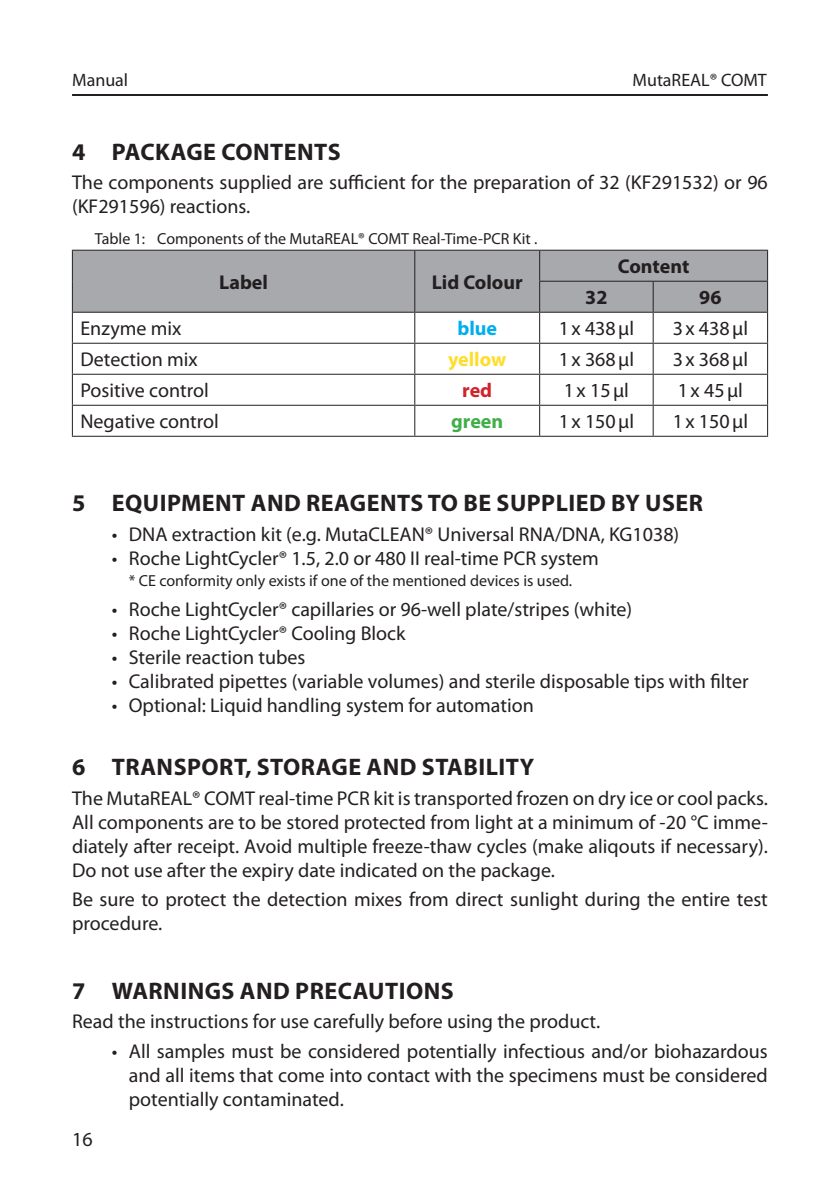
<style>
.page{position:relative;width:840px;height:1191px;background:#fff}
.page>*{position:absolute;margin:0;border:0;box-sizing:border-box;transform-origin:0 0}
.Überschrift_Englisch_E{font:700 24px "Myriad Pro";letter-spacing:.02em;color:#231f20}
.Fließtext_E{font:20px/24px "Myriad Pro";color:#231f20}
.Tabellenkörper_E{font:20px "Myriad Pro";color:#231f20}
.Tabellenüberschrift_E{font:700 20px "Myriad Pro";color:#231f20}
.Tabellenkörper_E-2{font:700 20px "Myriad Pro";color:#ffdd2b}
.Tabellenkörper_E-3{font:700 20px "Myriad Pro";color:#40ae49}
.Tabellenkörper_E-4{font:700 20px "Myriad Pro";color:#00aeef}
.Tabellenkörper_E-5{font:700 20px "Myriad Pro";color:#d1232a}
.t1{font:18px "Myriad Pro";color:#231f20}
.Anmerkung_mit_Stern_E{font:16px "Myriad Pro";color:#231f20}
.Tabellenüberschrift_E-2{font:16px "Myriad Pro";color:#231f20}
</style>
<div class="page">
<hr style="left:72px;top:94px;width:695px;height:2px;background:#231f20">
<div style="left:73px;top:251px;width:693px;height:61px;background:#a8a9ad"></div>
<hr style="left:72px;top:250px;width:342px;height:1px;background:#231f20">
<hr style="left:72px;top:251px;width:1px;height:30px;background:#231f20">
<hr style="left:414px;top:250px;width:125px;height:1px;background:#231f20">
<hr style="left:414px;top:251px;width:1px;height:30px;background:#231f20">
<hr style="left:539px;top:250px;width:113px;height:1px;background:#231f20">
<hr style="left:539px;top:251px;width:1px;height:30px;background:#231f20">
<hr style="left:652px;top:250px;width:115px;height:1px;background:#231f20">
<hr style="left:766px;top:251px;width:1px;height:30px;background:#231f20">
<hr style="left:72px;top:281px;width:1px;height:31px;background:#231f20">
<hr style="left:414px;top:281px;width:1px;height:31px;background:#231f20">
<hr style="left:539px;top:281px;width:113px;height:1px;background:#231f20">
<hr style="left:539px;top:282px;width:1px;height:30px;background:#231f20">
<hr style="left:652px;top:281px;width:115px;height:1px;background:#231f20">
<hr style="left:652px;top:282px;width:1px;height:30px;background:#231f20">
<hr style="left:766px;top:282px;width:1px;height:30px;background:#231f20">
<hr style="left:72px;top:312px;width:342px;height:1px;background:#231f20">
<hr style="left:72px;top:313px;width:1px;height:30px;background:#231f20">
<hr style="left:414px;top:312px;width:125px;height:1px;background:#231f20">
<hr style="left:414px;top:313px;width:1px;height:30px;background:#231f20">
<hr style="left:539px;top:312px;width:113px;height:1px;background:#231f20">
<hr style="left:539px;top:313px;width:1px;height:30px;background:#231f20">
<hr style="left:652px;top:312px;width:115px;height:1px;background:#231f20">
<hr style="left:652px;top:313px;width:1px;height:30px;background:#231f20">
<hr style="left:766px;top:313px;width:1px;height:30px;background:#231f20">
<hr style="left:72px;top:343px;width:342px;height:1px;background:#231f20">
<hr style="left:72px;top:344px;width:1px;height:30px;background:#231f20">
<hr style="left:414px;top:343px;width:125px;height:1px;background:#231f20">
<hr style="left:414px;top:344px;width:1px;height:30px;background:#231f20">
<hr style="left:539px;top:343px;width:113px;height:1px;background:#231f20">
<hr style="left:539px;top:344px;width:1px;height:30px;background:#231f20">
<hr style="left:652px;top:343px;width:115px;height:1px;background:#231f20">
<hr style="left:652px;top:344px;width:1px;height:30px;background:#231f20">
<hr style="left:766px;top:344px;width:1px;height:30px;background:#231f20">
<hr style="left:72px;top:374px;width:342px;height:1px;background:#231f20">
<hr style="left:72px;top:375px;width:1px;height:30px;background:#231f20">
<hr style="left:414px;top:374px;width:125px;height:1px;background:#231f20">
<hr style="left:414px;top:375px;width:1px;height:30px;background:#231f20">
<hr style="left:539px;top:374px;width:113px;height:1px;background:#231f20">
<hr style="left:539px;top:375px;width:1px;height:30px;background:#231f20">
<hr style="left:652px;top:374px;width:115px;height:1px;background:#231f20">
<hr style="left:652px;top:375px;width:1px;height:30px;background:#231f20">
<hr style="left:766px;top:375px;width:1px;height:30px;background:#231f20">
<hr style="left:72px;top:405px;width:342px;height:1px;background:#231f20">
<hr style="left:72px;top:406px;width:1px;height:30px;background:#231f20">
<hr style="left:414px;top:405px;width:125px;height:1px;background:#231f20">
<hr style="left:414px;top:406px;width:1px;height:30px;background:#231f20">
<hr style="left:539px;top:405px;width:113px;height:1px;background:#231f20">
<hr style="left:539px;top:406px;width:1px;height:30px;background:#231f20">
<hr style="left:652px;top:405px;width:115px;height:1px;background:#231f20">
<hr style="left:652px;top:406px;width:1px;height:30px;background:#231f20">
<hr style="left:766px;top:406px;width:1px;height:30px;background:#231f20">
<hr style="left:72px;top:436px;width:342px;height:1px;background:#231f20">
<hr style="left:414px;top:436px;width:125px;height:1px;background:#231f20">
<hr style="left:539px;top:436px;width:113px;height:1px;background:#231f20">
<hr style="left:652px;top:436px;width:115px;height:1px;background:#231f20">
<p class="t1" style="left:72px;top:68px;width:58px">Manual</p>
<p class="t1" style="left:632px;top:68px;width:136px">MutaREAL® COMT</p>
<p class="Überschrift_Englisch_E" style="left:72px;top:138px;width:270px">4 PACKAGE CONTENTS</p>
<p class="Fließtext_E" style="left:72px;top:170px;width:697px">The components supplied are sufficient for the preparation of 32 (KF291532) or 96 (KF291596) reactions.</p>
<p class="Tabellenüberschrift_E-2" style="left:95px;top:229px;width:444px">Table 1: Components of the MutaREAL® COMT Real-Time-PCR Kit .</p>
<p class="Tabellenüberschrift_E" style="left:219px;top:271px;width:50px">Label</p>
<p class="Tabellenüberschrift_E" style="left:431px;top:271px;width:93px">Lid Colour</p>
<p class="Tabellenüberschrift_E" style="left:617px;top:255px;width:73px">Content</p>
<p class="Tabellenüberschrift_E" style="left:585px;top:286px;width:24px">32</p>
<p class="Tabellenüberschrift_E" style="left:698px;top:286px;width:24px">96</p>
<p class="Fließtext_E" style="left:80px;top:316px;width:102px">Enzyme mix</p>
<p class="Tabellenkörper_E-4" style="left:457px;top:317px;width:41px">blue</p>
<p class="Tabellenkörper_E" style="left:558px;top:316px;width:77px">1x 438µl</p>
<p class="Tabellenkörper_E" style="left:672px;top:316px;width:77px">3x 438µl</p>
<p class="Fließtext_E" style="left:80px;top:347px;width:119px">Detection mix</p>
<p class="Tabellenkörper_E-2" style="left:448px;top:348px;width:60px">yellow</p>
<p class="Tabellenkörper_E" style="left:558px;top:347px;width:77px">1x 368µl</p>
<p class="Tabellenkörper_E" style="left:672px;top:347px;width:77px">3x 368µl</p>
<p class="Fließtext_E" style="left:80px;top:378px;width:130px">Positive control</p>
<p class="Tabellenkörper_E-5" style="left:462px;top:379px;width:31px">red</p>
<p class="Tabellenkörper_E" style="left:563px;top:378px;width:67px">1x 15µl</p>
<p class="Tabellenkörper_E" style="left:677px;top:378px;width:67px">1x 45µl</p>
<p class="Fließtext_E" style="left:80px;top:409px;width:140px">Negative control</p>
<p class="Tabellenkörper_E-3" style="left:451px;top:410px;width:53px">green</p>
<p class="Tabellenkörper_E" style="left:558px;top:409px;width:77px">1x 150µl</p>
<p class="Tabellenkörper_E" style="left:672px;top:409px;width:77px">1x 150µl</p>
<p class="Überschrift_Englisch_E" style="left:72px;top:489px;width:632px">5 EQUIPMENT AND REAGENTS TO BE SUPPLIED BY USER</p>
<p class="Fließtext_E" style="left:112px;top:521px;width:568px">• DNA extraction kit (e.g. MutaCLEAN® Universal RNA/DNA, KG1038)</p>
<p class="Fließtext_E" style="left:112px;top:545px;width:488px">• Roche LightCycler® 1.5, 2.0 or 480 II real-time PCR system</p>
<p class="Anmerkung_mit_Stern_E" style="left:129px;top:571px;width:444px">* CE conformity only exists if one of the mentioned devices is used.</p>
<p class="Fließtext_E" style="left:112px;top:597px;width:521px">• Roche LightCycler® capillaries or 96-well plate/stripes (white)</p>
<p class="Fließtext_E" style="left:112px;top:621px;width:295px">• Roche LightCycler® Cooling Block</p>
<p class="Fließtext_E" style="left:112px;top:645px;width:195px">• Sterile reaction tubes</p>
<p class="Fließtext_E" style="left:112px;top:669px;width:638px">• Calibrated pipettes (variable volumes) and sterile disposable tips with filter</p>
<p class="Fließtext_E" style="left:112px;top:693px;width:423px">• Optional: Liquid handling system for automation</p>
<p class="Überschrift_Englisch_E" style="left:72px;top:753px;width:463px">6 TRANSPORT, STORAGE AND STABILITY</p>
<p class="Fließtext_E" style="left:72px;top:785px;width:697px;text-align:justify">The MutaREAL® COMT real-time PCR kit is transported frozen on dry ice or cool packs.<br>All components are to be stored protected from light at a minimum of -20 °C imme&shy;diately after receipt. Avoid multiple freeze-thaw cycles (make aliqouts if necessary).<br>Do not use after the expiry date indicated on the package.</p>
<p class="Fließtext_E" style="left:72px;top:887px;width:697px">Be sure to protect the detection mixes from direct sunlight during the entire test procedure.</p>
<p class="Überschrift_Englisch_E" style="left:72px;top:977px;width:383px">7 WARNINGS AND PRECAUTIONS</p>
<p class="Fließtext_E" style="left:72px;top:1009px;width:529px">Read the instructions for use carefully before using the product.</p>
<p class="Fließtext_E" style="left:129px;top:1039px;width:640px;text-align:justify;text-indent:-17px">• All samples must be considered potentially infectious and/or biohazardous and all items that come into contact with the specimens must be considered potentially contaminated.</p>
<p class="Fließtext_E" style="left:72px;top:1126px;width:22px">16</p>
</div>
